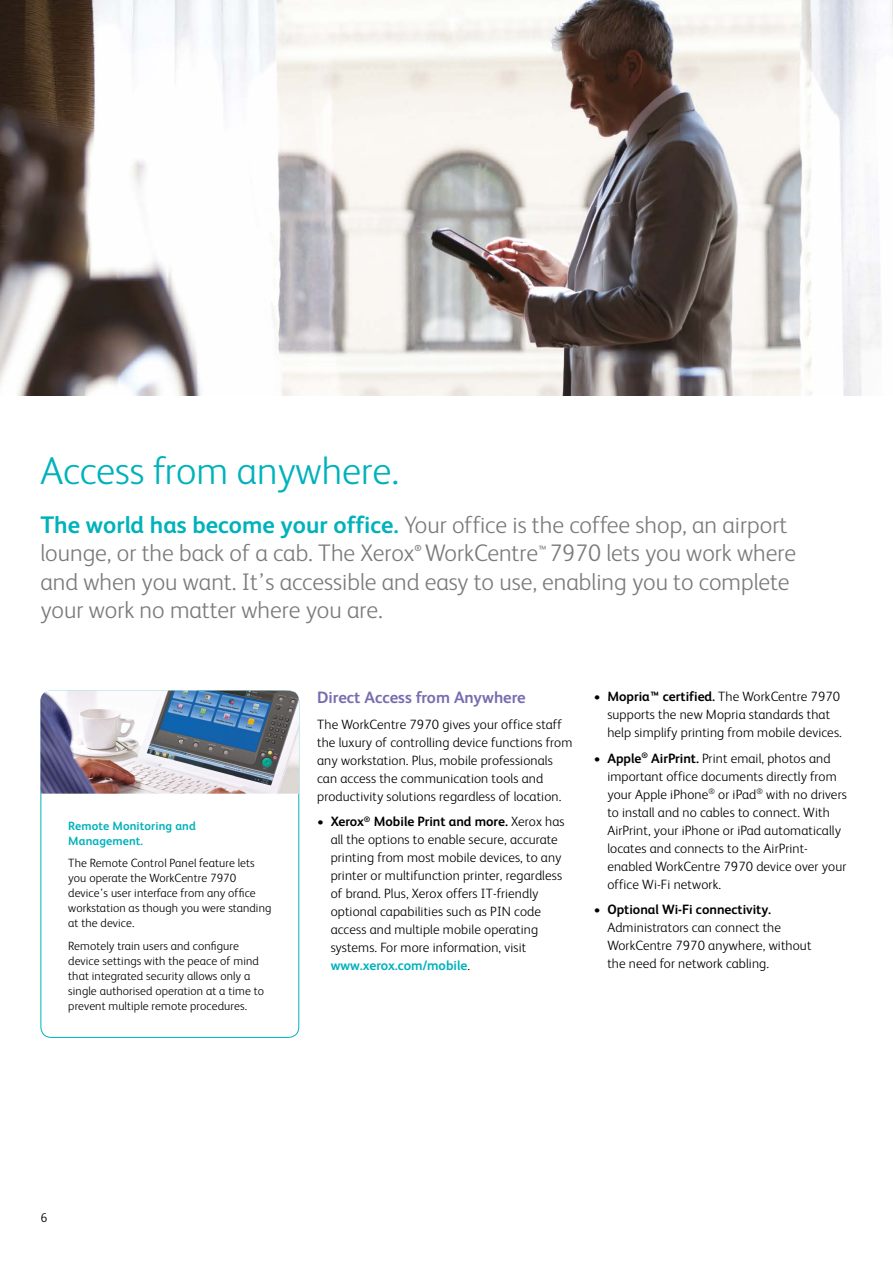
<style>
.page{position:relative;width:893px;height:1263px;background:#fff}
.page>*{position:absolute;margin:0;border:0;box-sizing:border-box;transform-origin:0 0}
.t1{font:300 39px "Xerox Sans";color:#00b2bb}
.t2{font:300 24px/28.5px "Xerox Sans";color:#7c7b7b}
.t3{font:700 16.5px "Xerox Sans";color:#776db0}
.t4{font:300 13.5px/18px "Xerox Sans";letter-spacing:.01em;color:#000}
.t5{font:300 12.75px "Xerox Sans";color:#000}
.t6{font:300 12px/15px "Xerox Sans";letter-spacing:.01em;color:#000}
.t7{font:700 12px/15px "Xerox Sans";letter-spacing:.01em;color:#00b2bb}
.t8{font:700 8.7px "Xerox Sans";color:#7c7b7b}
.s1{font-weight:700;color:#00b2bb}
.s2{font-weight:700}
</style>
<div class="page">
<img style="left:0;top:0;width:893px;height:395px">
<img style="left:40px;top:691px;width:259px;height:103px">
<svg style="left:9px;top:0;width:637px;height:4px;fill:#f7f9f6"></svg>
<h1 class="t1" style="left:40px;top:445px;width:360px">Access from anywhere.</h1>
<h2 class="t2" style="left:40px;top:509px;width:757px"><span class="s1">The world has become your office.</span> Your office is the coffee shop, an airport lounge, or the back of a cab. The Xerox WorkCentre<sup>™</sup> 7970 lets you work where</h2>
<p class="t8" style="left:414px;top:542px;width:9px">®</p>
<h2 class="t2" style="left:41px;top:566px;width:750px">and when you want. It’s accessible and easy to use, enabling you to complete your work no matter where you are.</h2>
<p class="t7" style="left:68px;top:818px;width:129px">Remote Monitoring and<br>Management.</p>
<p class="t6" style="left:68px;top:855px;width:205px">The Remote Control Panel feature lets you operate the WorkCentre 7970 device’s user interface from any office workstation as though you were standing at the device.</p>
<p class="t6" style="left:68px;top:938px;width:197px">Remotely train users and configure device settings with the peace of mind that integrated security allows only a single authorised operation at a time to prevent multiple remote procedures.</p>
<p class="t3" style="left:317px;top:686px;width:210px">Direct Access from Anywhere</p>
<p class="t4" style="left:317px;top:715px;width:257px">The WorkCentre 7970 gives your office staff the luxury of controlling device functions from any workstation. Plus, mobile professionals can access the communication tools and productivity solutions regardless of location.</p>
<p class="t4" style="left:331px;top:812px;width:235px;text-indent:-14px">• <span class="s2">Xerox</span><sup>®</sup> <span class="s2">Mobile Print and more.</span> Xerox has all the options to enable secure, accurate printing from most mobile devices, to any printer or multifunction printer, regardless of brand. Plus, Xerox offers IT-friendly optional capabilities such as PIN code access and multiple mobile operating systems. For more information, visit <span class="s1">www.xerox.com/mobile</span>.</p>
<p class="t4" style="left:607px;top:687px;width:236px;text-indent:-14px">• <span class="s2">Mopria™ certified.</span> The WorkCentre 7970 supports the new Mopria standards that help simplify printing from mobile devices.</p>
<p class="t4" style="left:607px;top:748px;width:241px;text-indent:-13px">• <span class="s2">Apple</span><sup>®</sup> <span class="s2">AirPrint.</span> Print email, photos and important office documents directly from your Apple iPhone<sup>®</sup> or iPad<sup>®</sup> with no drivers to install and no cables to connect. With AirPrint, your iPhone or iPad automatically locates and connects to the AirPrint&shy;enabled WorkCentre 7970 device over your office Wi-Fi network.</p>
<p class="t4" style="left:607px;top:900px;width:206px;text-indent:-14px">• <span class="s2">Optional Wi-Fi connectivity.<br></span>Administrators can connect the<br>WorkCentre 7970 anywhere, without the need for network cabling.</p>
<p class="t5" style="left:40px;top:1210px;width:8px">6</p>
</div>
